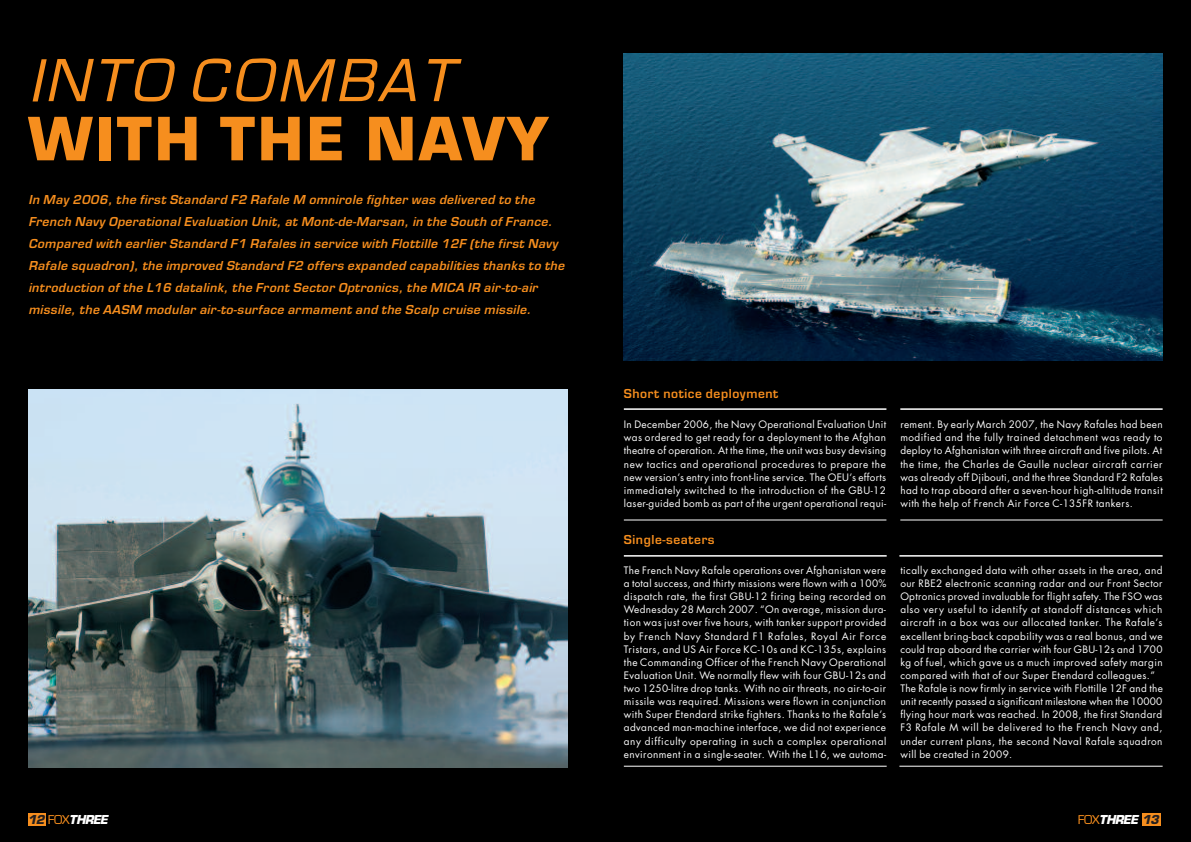
<style>
.page{position:relative;width:1191px;height:842px;background:#000}
.page>*{position:absolute;margin:0;border:0;box-sizing:border-box;transform-origin:0 0}
.t1{font:700 58px "Eurostile";letter-spacing:.05em;color:#f68e1e}
.t2{font:italic 58px "Eurostile Normale";color:#f68e1e}
.t3{font:italic 600 12px/22px "Eurostile";letter-spacing:.035em;color:#f68e1e}
.t4{font:600 12px "Eurostile";letter-spacing:.05em;color:#f68e1e}
.t5{font:italic 700 12px "Eurostile";letter-spacing:-.065em;color:#fff}
.t6{font:10px/13.1px "Futura";letter-spacing:.045em;color:#fff;text-align:justify}
.s1{color:#231f20}
.s2{font-family:"Eurostile Normale";font-weight:400;font-style:normal;font-size:12.2px;color:#f68e1e}
</style>
<div class="page">
<hr style="left:624px;top:408px;width:262px;height:2px;background:#fff">
<hr style="left:624px;top:555px;width:262px;height:2px;background:#fff">
<hr style="left:899px;top:555px;width:263px;height:2px;background:#fff">
<hr style="left:624px;top:766px;width:262px;height:1px;background:#fff">
<hr style="left:899px;top:766px;width:263px;height:1px;background:#fff">
<img style="left:28px;top:389px;width:539px;height:378px">
<img style="left:624px;top:53px;width:538px;height:307px">
<div style="left:1142px;top:813px;width:19px;height:13px;background:#f68e1e"></div>
<div style="left:28px;top:813px;width:18px;height:13px;background:#f68e1e"></div>
<hr style="left:900px;top:408px;width:262px;height:2px;background:#fff">
<hr style="left:624px;top:520px;width:262px;height:1px;background:#fff">
<hr style="left:900px;top:520px;width:262px;height:1px;background:#fff">
<h1 class="t2" style="left:28px;top:47px;width:436px">INTO COMBAT</h1>
<h1 class="t1" style="left:28px;top:117px;width:521px">WITH THE NAVY</h1>
<p class="t3" style="left:28px;top:190px;width:537px">In May 2006, the first Standard F2 Rafale M omnirole fighter was delivered to the French Navy Operational Evaluation Unit, at Mont-de-Marsan, in the South of France.<br>Compared with earlier Standard F1 Rafales in service with Flottille 12F (the first Navy Rafale squadron), the improved Standard F2 offers expanded capabilities thanks to the introduction of the L16 datalink, the Front Sector Optronics, the MICA IR air-to-air missile, the AASM modular air-to-surface armament and the Scalp cruise missile.</p>
<p class="t4" style="left:624px;top:389px;width:156px">Short notice deployment</p>
<p class="t6" style="left:624px;top:419px;width:264px">In December 2006, the Navy Operational Evaluation Unit was ordered to get ready for a deployment to the Afghan theatre of operation. At the time, the unit was busy devising new tactics and operational procedures to prepare the new version’s entry into front-line service. The OEU’s efforts immediately switched to the introduction of the GBU-12 laser-guided bomb as part of the urgent operational requi-</p>
<p class="t6" style="left:900px;top:419px;width:264px">rement. By early March 2007, the Navy Rafales had been modified and the fully trained detachment was ready to deploy to Afghanistan with three aircraft and five pilots. At the time, the Charles de Gaulle nuclear aircraft carrier was already off Djibouti, and the three Standard F2 Rafales had to trap aboard after a seven-hour high-altitude transit with the help of French Air Force C-135FR tankers.</p>
<p class="t4" style="left:624px;top:535px;width:92px">Single-seaters</p>
<p class="t6" style="left:624px;top:564px;width:264px">The French Navy Rafale operations over Afghanistan were a total success, and thirty missions were flown with a 100% dispatch rate, the first GBU-12 firing being recorded on Wednesday 28 March 2007. “On average, mission dura&shy;tion was just over five hours, with tanker support provided by French Navy Standard F1 Rafales, Royal Air Force Tristars, and US Air Force KC-10s and KC-135s, explains the Commanding Officer of the French Navy Operational Evaluation Unit. We normally flew with four GBU-12s and two 1250-litre drop tanks. With no air threats, no air-to-air missile was required. Missions were flown in conjunction with Super Etendard strike fighters. Thanks to the Rafale’s advanced man-machine interface, we did not experience any difficulty operating in such a complex operational environment in a single-seater. With the L16, we automa-</p>
<p class="t6" style="left:900px;top:564px;width:264px;text-align:left">tically exchanged data with other assets in the area, and our RBE2 electronic scanning radar and our Front Sector Optronics proved invaluable for flight safety. The FSO was also very useful to identify at standoff distances which aircraft in a box was our allocated tanker. The Rafale’s excellent bring-back capability was a real bonus, and we could trap aboard the carrier with four GBU-12s and 1700 kg of fuel, which gave us a much improved safety margin compared with that of our Super Etendard colleagues.” The Rafale is now firmly in service with Flottille 12F and the unit recently passed a significant milestone when the 10000 flying hour mark was reached. In 2008, the first Standard F3 Rafale M will be delivered to the French Navy and, under current plans, the second Naval Rafale squadron will be created in 2009.</p>
<p class="t5" style="left:28px;top:815px;width:82px"><span class="s1">12</span> <span class="s2">FOX</span>THREE</p>
<p class="t5" style="left:1077px;top:815px;width:82px"><span class="s2">FOX</span>THREE <span class="s1">13</span></p>
</div>
